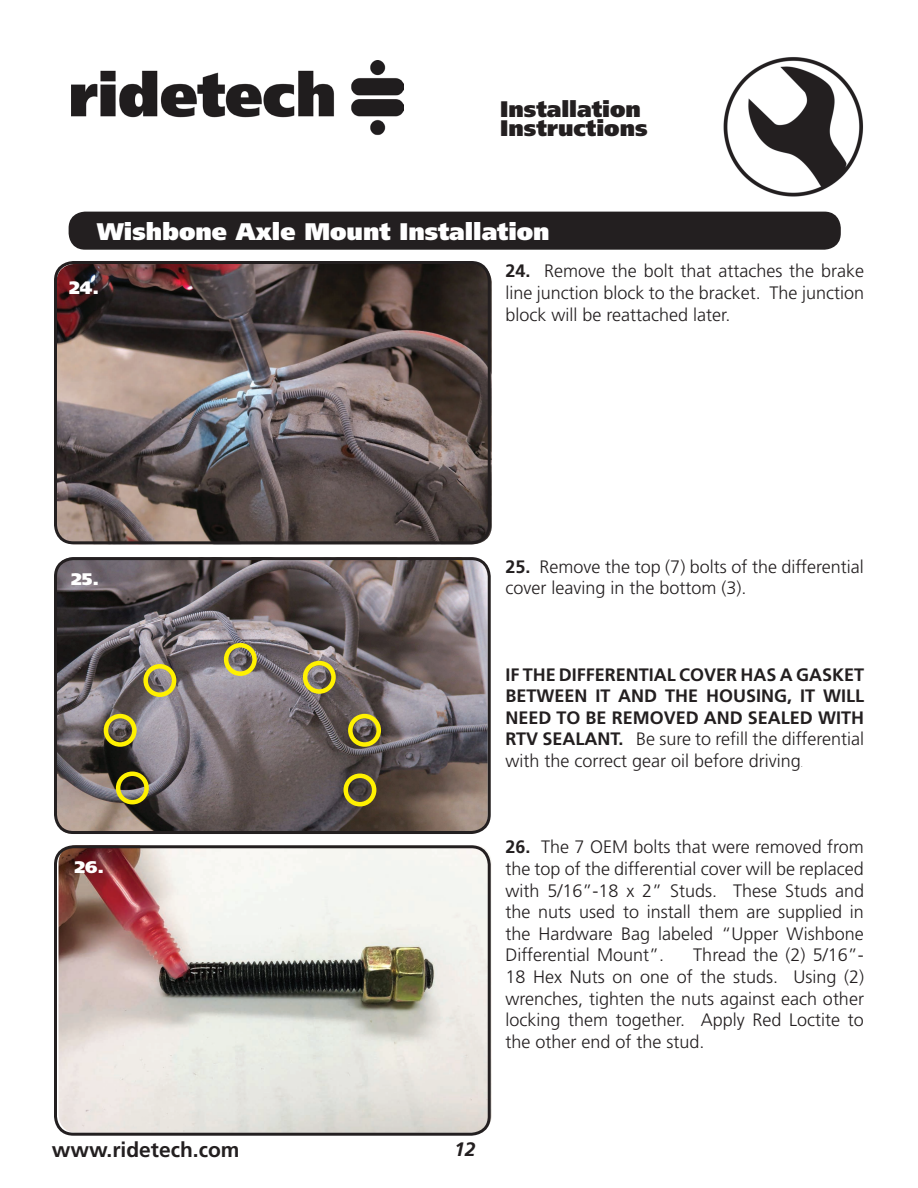
<style>
.page{position:relative;width:918px;height:1188px;background:#fff}
.page>*{position:absolute;margin:0;border:0;box-sizing:border-box;transform-origin:0 0}
.t1{font:900 24px "Frutiger";color:#fff}
.t2{font:900 22.5px/19.5px "Frutiger";color:#231f20}
.t3{font:700 21px "Frutiger";color:#231f20}
.t4{font:italic 700 19.5px "Frutiger";color:#231f20}
.t5{font:300 18px/21.6px "Frutiger";color:#231f20;text-align:justify}
.t6{font:700 18px/21.6px "Frutiger";color:#231f20;text-align:justify}
.t7{font:900 18px "Frutiger";color:#fff}
.t8{font:900 16.8px "Frutiger";color:#fff;scale:1.07 1}
.t9{font:300 7.5px "Frutiger";color:#231f20}
.s1{font-weight:700}
.s2{font-weight:300}
</style>
<div class="page">
<img style="left:723px;top:57px;width:140px;height:140px">
<img style="left:72px;top:61px;width:331px;height:75px">
<img style="left:57px;top:264px;width:435px;height:280px;border-radius:19px">
<img style="left:58px;top:845px;width:434px;height:288px;border-radius:18px">
<img style="left:55px;top:557px;width:433px;height:277px;border-radius:18px">
<div style="left:104px;top:714px;width:33px;height:33px;border:4px solid #fff101;border-radius:50%"></div>
<div style="left:116px;top:772px;width:33px;height:32px;border:4px solid #fff101;border-radius:50%"></div>
<div style="left:143px;top:664px;width:33px;height:33px;border:4px solid #fff101;border-radius:50%"></div>
<div style="left:224px;top:643px;width:33px;height:33px;border:4px solid #fff101;border-radius:50%"></div>
<div style="left:303px;top:661px;width:33px;height:33px;border:4px solid #fff101;border-radius:50%"></div>
<div style="left:348px;top:714px;width:33px;height:33px;border:4px solid #fff101;border-radius:50%"></div>
<div style="left:343px;top:774px;width:33px;height:32px;border:4px solid #fff101;border-radius:50%"></div>
<div style="left:54px;top:845px;width:437px;height:291px;border:3px solid #231f20;border-radius:18px"></div>
<div style="left:69px;top:212px;width:772px;height:38px;background:#231f20;border-radius:17px"></div>
<div style="left:54px;top:557px;width:437px;height:277px;border:3px solid #231f20;border-radius:18px"></div>
<div style="left:54px;top:261px;width:437px;height:283px;border:3px solid #231f20;border-radius:18px"></div>
<p class="t2" style="left:500px;top:101px;width:149px">Installation<br>Instructions</p>
<h1 class="t1" style="left:97px;top:222px;width:454px">Wishbone Axle Mount Installation</h1>
<p class="t5" style="left:505px;top:262px;width:360px"><span class="s1">24.</span> Remove the bolt that attaches the brake line junction block to the bracket. The junction block will be reattached later.</p>
<p class="t7" style="left:69px;top:280px;width:31px">24.</p>
<p class="t8" style="left:71px;top:572px;width:28px">25.</p>
<p class="t8" style="left:75px;top:861px;width:29px">26.</p>
<p class="t5" style="left:505px;top:557px;width:360px"><span class="s1">25.</span> Remove the top (7) bolts of the differential cover leaving in the bottom (3).</p>
<p class="t6" style="left:505px;top:665px;width:360px">IF THE DIFFERENTIAL COVER HAS A GASKET BETWEEN IT AND THE HOUSING, IT WILL NEED TO BE REMOVED AND SEALED WITH RTV SEALANT. <span class="s2">Be sure to refill the differential with the correct gear oil before driving</span></p>
<p class="t9" style="left:801px;top:761px;width:4px">.</p>
<p class="t5" style="left:505px;top:838px;width:360px"><span class="s1">26.</span> The 7 OEM bolts that were removed from the top of the differential cover will be replaced with 5/16”-18 x 2” Studs. These Studs and the nuts used to install them are supplied in the Hardware Bag labeled “Upper Wishbone Differential Mount”.</p>
<p class="t5" style="left:505px;top:946px;width:360px;text-indent:188px">Thread the (2) 5/16”- 18 Hex Nuts on one of the studs. Using (2) wrenches, tighten the nuts against each other locking them together. Apply Red Loctite to the other end of the stud.</p>
<p class="t3" style="left:52px;top:1142px;width:189px">www.ridetech.com</p>
<p class="t4" style="left:454px;top:1142px;width:23px">12</p>
</div>
